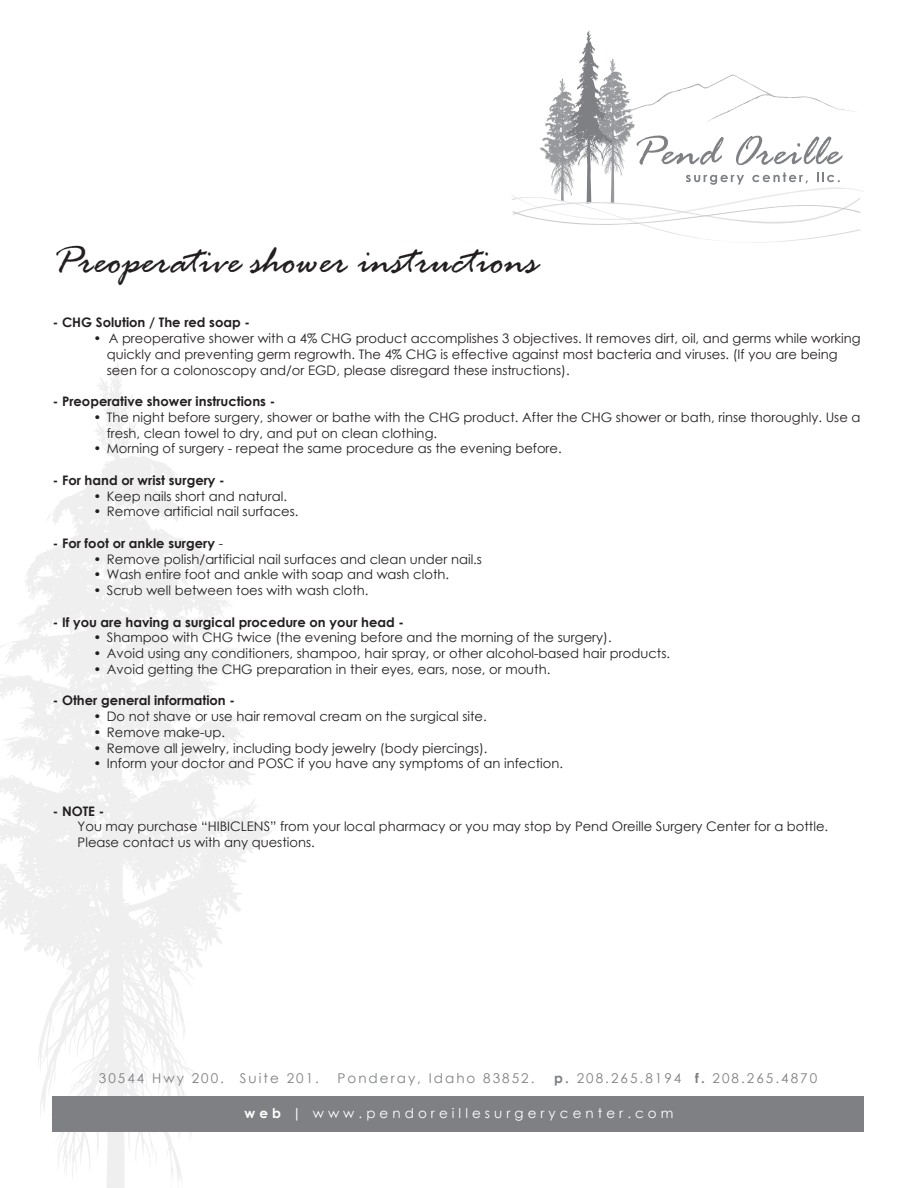
<style>
.page{position:relative;width:918px;height:1188px;background:#fff}
.page>*{position:absolute;margin:0;border:0;box-sizing:border-box;transform-origin:0 0}
.t1{font:italic 42px "Rage";color:#231f20}
.t2{font:13.5px "Century Gothic";letter-spacing:.15em;color:#7e8083}
.t3{font:13.5px "Century Gothic";letter-spacing:.3em;color:#fff}
.t4{font:13.2px/15.8px "Century Gothic";color:#231f20}
.t5{font:700 13.2px "Century Gothic";color:#231f20}
.s1{font-weight:400}
.s2{font-weight:700}
</style>
<div class="page">
<svg style="left:0;top:363px;width:272px;height:825px"></svg>
<div style="left:52px;top:1096px;width:811px;height:36px;background:#7e8083"></div>
<svg style="left:512px;top:30px;width:351px;height:213px"></svg>
<h1 class="t1" style="left:53px;top:239px;width:487px">Preoperative shower instructions</h1>
<p class="t5" style="left:53px;top:313px;width:199px">- CHG Solution / The red soap -</p>
<p class="t4" style="left:107px;top:330px;width:755px;text-indent:-13px">• A preoperative shower with a 4% CHG product accomplishes 3 objectives. It removes dirt, oil, and germs while working quickly and preventing germ regrowth. The 4% CHG is effective against most bacteria and viruses. (If you are being seen for a colonoscopy and/or EGD, please disregard these instructions).</p>
<p class="t5" style="left:53px;top:391px;width:224px">- Preoperative shower instructions -</p>
<p class="t4" style="left:107px;top:409px;width:755px;text-indent:-13px">• The night before surgery, shower or bathe with the CHG product. After the CHG shower or bath, rinse thoroughly. Use a fresh, clean towel to dry, and put on clean clothing.</p>
<p class="t4" style="left:93px;top:441px;width:470px">• Morning of surgery - repeat the same procedure as the evening before.</p>
<p class="t5" style="left:53px;top:470px;width:173px">- For hand or wrist surgery -</p>
<p class="t4" style="left:93px;top:488px;width:195px">• Keep nails short and natural.</p>
<p class="t4" style="left:93px;top:504px;width:207px">• Remove artificial nail surfaces.</p>
<p class="t5" style="left:53px;top:533px;width:172px">- For foot or ankle surgery <span class="s1">-</span></p>
<p class="t4" style="left:93px;top:551px;width:390px">• Remove polish/artificial nail surfaces and clean under nail.s</p>
<p class="t4" style="left:93px;top:567px;width:357px">• Wash entire foot and ankle with soap and wash cloth.</p>
<p class="t4" style="left:93px;top:582px;width:277px">• Scrub well between toes with wash cloth.</p>
<p class="t5" style="left:53px;top:612px;width:353px">- If you are having a surgical procedure on your head -</p>
<p class="t4" style="left:93px;top:630px;width:520px">• Shampoo with CHG twice (the evening before and the morning of the surgery).</p>
<p class="t4" style="left:93px;top:645px;width:578px">• Avoid using any conditioners, shampoo, hair spray, or other alcohol-based hair products.</p>
<p class="t4" style="left:93px;top:661px;width:458px">• Avoid getting the CHG preparation in their eyes, ears, nose, or mouth.</p>
<p class="t5" style="left:53px;top:691px;width:184px">- Other general information -</p>
<p class="t4" style="left:93px;top:708px;width:395px">• Do not shave or use hair removal cream on the surgical site.</p>
<p class="t4" style="left:93px;top:724px;width:133px">• Remove make-up.</p>
<p class="t4" style="left:93px;top:740px;width:396px">• Remove all jewelry, including body jewelry (body piercings).</p>
<p class="t4" style="left:93px;top:756px;width:471px">• Inform your doctor and POSC if you have any symptoms of an infection.</p>
<p class="t5" style="left:53px;top:801px;width:53px">- NOTE -</p>
<p class="t4" style="left:78px;top:819px;width:752px">You may purchase “HIBICLENS” from your local pharmacy or you may stop by Pend Oreille Surgery Center for a bottle.<br>Please contact us with any questions.</p>
<p class="t2" style="left:99px;top:1069px;width:222px">30544 Hwy 200. Suite 201.</p>
<p class="t2" style="left:337px;top:1069px;width:199px">Ponderay, Idaho 83852.</p>
<p class="t2" style="left:554px;top:1069px;width:264px"><span class="s2">p.</span> 208.265.8194 <span class="s2">f.</span> 208.265.4870</p>
<p class="t3" style="left:244px;top:1103px;width:431px"><span class="s2">web |</span> www.pendoreillesurgerycenter.com</p>
</div>
